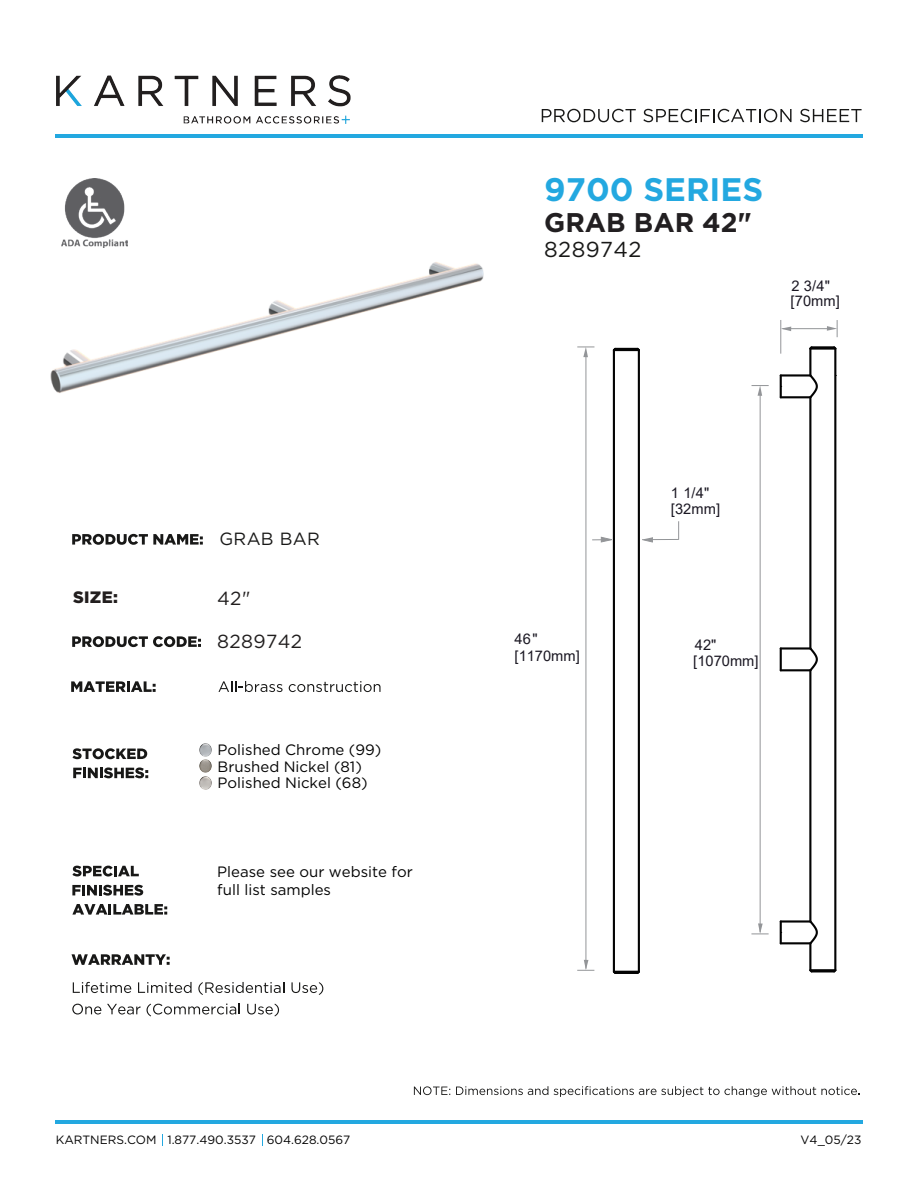
<style>
.page{position:relative;width:918px;height:1188px;background:#fff}
.page>*{position:absolute;margin:0;border:0;box-sizing:border-box;transform-origin:0 0}
.t1{font:700 32.55px "Gotham";color:#23a8e0}
.t2{font:700 27px "Gotham";color:#221f21}
.t3{font:21.6px "Gotham";letter-spacing:.02em;color:#181817}
.t4{font:18.9px "Gotham";letter-spacing:.02em;color:#211e1e}
.t5{font:17.7px "Gotham";letter-spacing:.02em;color:#181817}
.t6{font:900 16.5px "Gotham";color:#221e1e}
.t7{font:15px/16.5px "Gotham";color:#030303}
.t8{font:14.7px/16.5px "Arial";color:#1b1823}
.t9{font:12px "Gotham";color:#030303}
</style>
<div class="page">
<hr style="left:55px;top:134px;width:808px;height:4px;background:#23a8e0">
<hr style="left:55px;top:1120px;width:808px;height:4px;background:#23a8e0">
<img style="left:56px;top:76px;width:295px;height:48px">
<svg style="left:542px;top:109px;width:94px;height:13px"></svg>
<svg style="left:643px;top:109px;width:149px;height:13px"></svg>
<svg style="left:800px;top:109px;width:62px;height:13px"></svg>
<svg style="left:414px;top:1086px;width:36px;height:9px"></svg>
<svg style="left:456px;top:1086px;width:92px;height:9px"></svg>
<svg style="left:554px;top:1086px;width:306px;height:11px"></svg>
<svg style="left:72px;top:534px;width:131px;height:11px"></svg>
<svg style="left:72px;top:636px;width:129px;height:11px"></svg>
<svg style="left:72px;top:748px;width:75px;height:11px"></svg>
<svg style="left:73px;top:767px;width:75px;height:11px"></svg>
<svg style="left:72px;top:954px;width:98px;height:11px"></svg>
<svg style="left:73px;top:982px;width:58px;height:11px"></svg>
<svg style="left:138px;top:982px;width:54px;height:11px"></svg>
<svg style="left:198px;top:982px;width:86px;height:13px"></svg>
<svg style="left:291px;top:982px;width:32px;height:13px"></svg>
<svg style="left:72px;top:1004px;width:29px;height:11px"></svg>
<svg style="left:107px;top:1004px;width:34px;height:11px"></svg>
<svg style="left:147px;top:1003px;width:93px;height:13px"></svg>
<svg style="left:247px;top:1004px;width:32px;height:12px"></svg>
<svg style="left:71px;top:681px;width:85px;height:11px"></svg>
<svg style="left:218px;top:681px;width:65px;height:11px"></svg>
<svg style="left:289px;top:681px;width:92px;height:11px"></svg>
<svg style="left:72px;top:866px;width:67px;height:11px"></svg>
<svg style="left:72px;top:885px;width:71px;height:11px"></svg>
<svg style="left:72px;top:904px;width:95px;height:11px"></svg>
<img style="left:50px;top:247px;width:434px;height:146px">
<hr style="left:615px;top:972px;width:23px;height:2px;background:#030303">
<hr style="left:614px;top:971px;width:25px;height:2px;background:#030303">
<hr style="left:638px;top:350px;width:2px;height:622px;background:#030303">
<hr style="left:613px;top:350px;width:2px;height:622px;background:#030303">
<svg style="left:635px;top:347px;width:5px;height:6px"></svg>
<hr style="left:614px;top:349px;width:25px;height:2px;background:#030303">
<hr style="left:615px;top:348px;width:23px;height:2px;background:#030303">
<hr style="left:812px;top:970px;width:22px;height:2px;background:#030303">
<hr style="left:810px;top:969px;width:25px;height:2px;background:#030303">
<hr style="left:781px;top:942px;width:29px;height:2px;background:#030303">
<hr style="left:781px;top:920px;width:29px;height:3px;background:#030303">
<svg style="left:831px;top:967px;width:6px;height:6px"></svg>
<svg style="left:809px;top:967px;width:6px;height:6px"></svg>
<hr style="left:834px;top:349px;width:2px;height:621px;background:#030303">
<hr style="left:781px;top:669px;width:29px;height:2px;background:#030303">
<hr style="left:809px;top:943px;width:2px;height:27px;background:#030303">
<hr style="left:809px;top:670px;width:2px;height:251px;background:#030303">
<hr style="left:809px;top:397px;width:2px;height:251px;background:#030303">
<hr style="left:809px;top:349px;width:2px;height:26px;background:#030303">
<hr style="left:781px;top:647px;width:29px;height:3px;background:#030303">
<hr style="left:780px;top:375px;width:2px;height:22px;background:#030303">
<hr style="left:780px;top:648px;width:2px;height:22px;background:#030303">
<hr style="left:780px;top:921px;width:2px;height:22px;background:#030303">
<hr style="left:781px;top:396px;width:29px;height:2px;background:#030303">
<hr style="left:781px;top:374px;width:29px;height:3px;background:#030303">
<hr style="left:810px;top:347px;width:25px;height:3px;background:#030303">
<hr style="left:812px;top:346px;width:22px;height:2px;background:#030303">
<svg style="left:807px;top:645px;width:11px;height:28px"></svg>
<svg style="left:807px;top:918px;width:11px;height:28px"></svg>
<svg style="left:807px;top:372px;width:11px;height:28px"></svg>
<svg style="left:612px;top:347px;width:6px;height:6px"></svg>
<img style="left:61px;top:178px;width:67px;height:69px">
<svg style="left:199px;top:744px;width:13px;height:45px"></svg>
<hr style="left:781px;top:320px;width:1px;height:34px;background:#939598">
<hr style="left:782px;top:328px;width:46px;height:1px;background:#939598">
<svg style="left:827px;top:320px;width:11px;height:17px"></svg>
<svg style="left:781px;top:327px;width:10px;height:4px"></svg>
<svg style="left:678px;top:521px;width:1px;height:18px"></svg>
<hr style="left:644px;top:539px;width:35px;height:1px;background:#939598">
<svg style="left:592px;top:537px;width:20px;height:5px"></svg>
<svg style="left:642px;top:537px;width:11px;height:5px"></svg>
<hr style="left:760px;top:395px;width:1px;height:537px;background:#939598">
<svg style="left:752px;top:385px;width:17px;height:11px"></svg>
<svg style="left:751px;top:923px;width:18px;height:12px"></svg>
<hr style="left:586px;top:356px;width:1px;height:613px;background:#939598">
<svg style="left:577px;top:347px;width:17px;height:10px"></svg>
<svg style="left:577px;top:960px;width:17px;height:11px"></svg>
<p class="t5" style="left:219px;top:529px;width:102px">GRAB BAR</p>
<p class="t6" style="left:73px;top:588px;width:46px">SIZE:</p>
<p class="t4" style="left:217px;top:588px;width:35px">42"</p>
<p class="t4" style="left:217px;top:631px;width:87px">8289742</p>
<p class="t7" style="left:218px;top:742px;width:165px">Polished Chrome (99)<br>Brushed Nickel (81)<br>Polished Nickel (68)</p>
<p class="t7" style="left:217px;top:862px;width:197px;line-height:18px">Please see our website for full list samples</p>
<h1 class="t1" style="left:544px;top:171px;width:221px">9700 SERIES</h1>
<h2 class="t2" style="left:544px;top:206px;width:209px">GRAB BAR 42"</h2>
<h3 class="t3" style="left:544px;top:237px;width:99px">8289742</h3>
<p class="t8" style="left:791px;top:278px;width:51px;line-height:14.7px">2 3/4" [70mm]</p>
<p class="t8" style="left:515px;top:631px;width:67px">46" [1170mm]</p>
<p class="t8" style="left:671px;top:484px;width:51px">1 1/4" [32mm]</p>
<p class="t8" style="left:693px;top:636px;width:67px">42" [1070mm]</p>
<p class="t9" style="left:56px;top:1133px;width:296px">KARTNERS.COM 1.877.490.3537 604.628.0567</p>
<p class="t9" style="left:801px;top:1133px;width:62px">V4_05/23</p>
</div>
